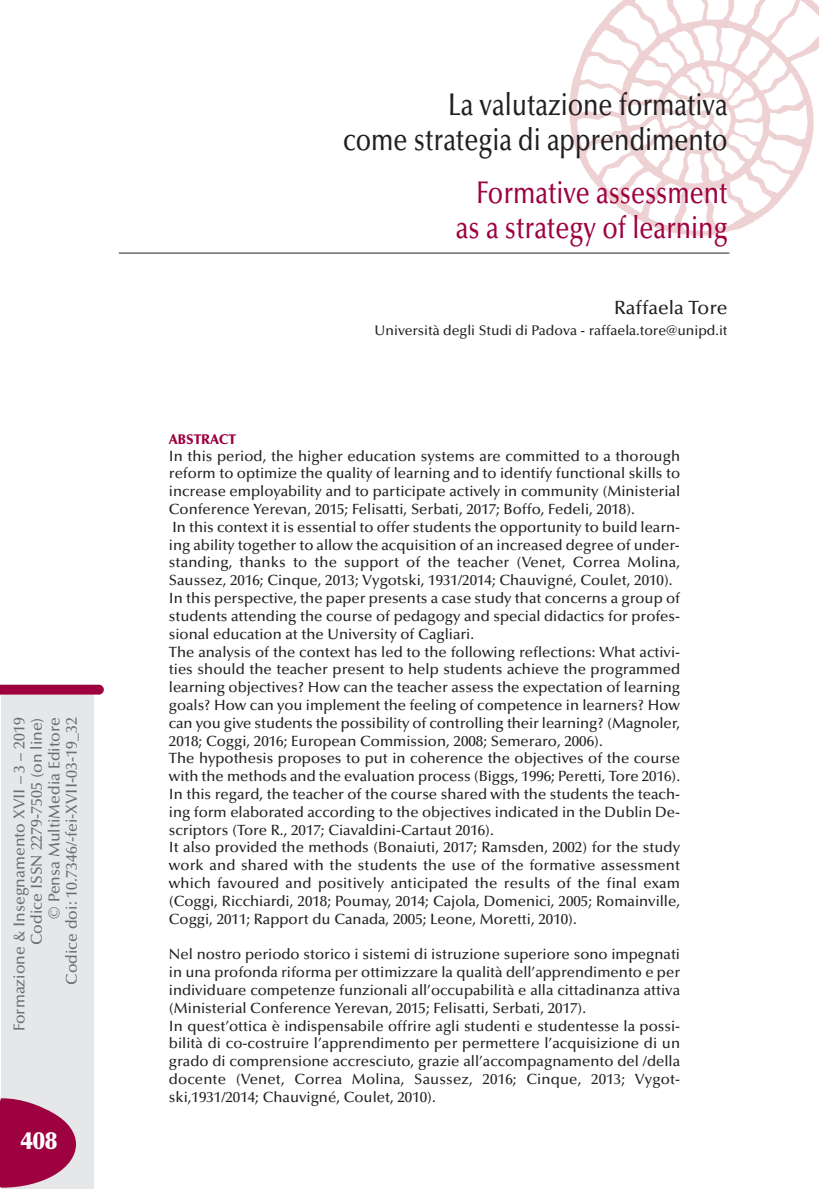
<style>
.page{position:relative;width:819px;height:1191px;background:#fff}
.page>*{position:absolute;margin:0;border:0;box-sizing:border-box;transform-origin:0 0}
.t1{font:500 31.5px/35.5px "Optima";color:#231f20;text-align:right;scale:.8 1}
.t2{font:500 31.5px/35.5px "Optima";color:#9d0140;text-align:right;scale:.8 1}
.t3{font:900 24.5px "Optima";color:#fff}
.t4{font:500 19.25px "Optima";color:#231f20}
.t5{font:500 15.75px/17.5px "Optima";color:#6c6d70;text-align:right}
.t6{font:500 14.88px/17.8px "Optima";color:#231f20}
.t7{font:500 14px "Optima";color:#231f20}
.t8{font:900 14px "Optima";letter-spacing:-.01em;color:#9d0140}
</style>
<div class="page">
<div style="left:1px;top:695px;width:93px;height:493px;background:#e6e7e9"></div>
<svg style="left:0;top:684px;width:104px;height:10px"></svg>
<svg style="left:0;top:1098px;width:76px;height:89px"></svg>
<img style="left:569px;top:0;width:250px;height:236px">
<hr style="left:119px;top:253px;width:610px;height:1px;background:#231f20">
<p class="t5" style="left:12px;top:1031px;width:315px;rotate:-90deg">Formazione &amp; Insegnamento XVII – 3 – 2019<br>Codice ISSN 2279-7505 (on line)<br>© Pensa MultiMedia Editore<br>Codice doi: 10.7346/-fei-XVII-03-19_32</p>
<h2 class="t3" style="left:21px;top:1131px;width:38px">408</h2>
<h1 class="t1" style="left:343px;top:89px;width:482px">La valutazione formativa<br>come strategia di apprendimento</h1>
<h1 class="t2" style="left:456px;top:177px;width:341px">Formative assessment as a strategy of learning</h1>
<p class="t4" style="left:614px;top:300px;width:115px">Raffaela Tore</p>
<p class="t7" style="left:374px;top:325px;width:354px">Università degli Studi di Padova - raffaela.tore@unipd.it</p>
<p class="t8" style="left:169px;top:433px;width:69px">ABSTRACT</p>
<p class="t6" style="left:169px;top:448px;width:512px">In this period, the higher education systems are committed to a thorough reform to optimize the quality of learning and to identify functional skills to increase employability and to participate actively in community (Ministerial Conference Yerevan, 2015; Felisatti, Serbati, 2017; Boffo, Fedeli, 2018).<br>In this context it is essential to offer students the opportunity to build learn&shy;ing ability together to allow the acquisition of an increased degree of under&shy;standing, thanks to the support of the teacher (Venet, Correa Molina, Saussez, 2016; Cinque, 2013; Vygotski, 1931/2014; Chauvigné, Coulet, 2010).<br>In this perspective, the paper presents a case study that concerns a group of students attending the course of pedagogy and special didactics for profes&shy;sional education at the University of Cagliari.<br>The analysis of the context has led to the following reflections: What activi&shy;ties should the teacher present to help students achieve the programmed learning objectives? How can the teacher assess the expectation of learning goals? How can you implement the feeling of competence in learners? How can you give students the possibility of controlling their learning? (Magnoler, 2018; Coggi, 2016; European Commission, 2008; Semeraro, 2006).<br>The hypothesis proposes to put in coherence the objectives of the course with the methods and the evaluation process (Biggs, 1996; Peretti, Tore 2016).<br>In this regard, the teacher of the course shared with the students the teach&shy;ing form elaborated according to the objectives indicated in the Dublin De&shy;scriptors (Tore R., 2017; Ciavaldini-Cartaut 2016).<br>It also provided the methods (Bonaiuti, 2017; Ramsden, 2002) for the study work and shared with the students the use of the formative assessment which favoured and positively anticipated the results of the final exam (Coggi, Ricchiardi, 2018; Poumay, 2014; Cajola, Domenici, 2005; Romainville, Coggi, 2011; Rapport du Canada, 2005; Leone, Moretti, 2010).</p>
<p class="t6" style="left:169px;top:947px;width:512px">Nel nostro periodo storico i sistemi di istruzione superiore sono impegnati in una profonda riforma per ottimizzare la qualità dell’apprendimento e per individuare competenze funzionali all’occupabilità e alla cittadinanza attiva (Ministerial Conference Yerevan, 2015; Felisatti, Serbati, 2017).<br>In quest’ottica è indispensabile offrire agli studenti e studentesse la possi&shy;bilità di co-costruire l’apprendimento per permettere l’acquisizione di un grado di comprensione accresciuto, grazie all’accompagnamento del /della docente (Venet, Correa Molina, Saussez, 2016; Cinque, 2013; Vygot&shy;ski,1931/2014; Chauvigné, Coulet, 2010).</p>
</div>
